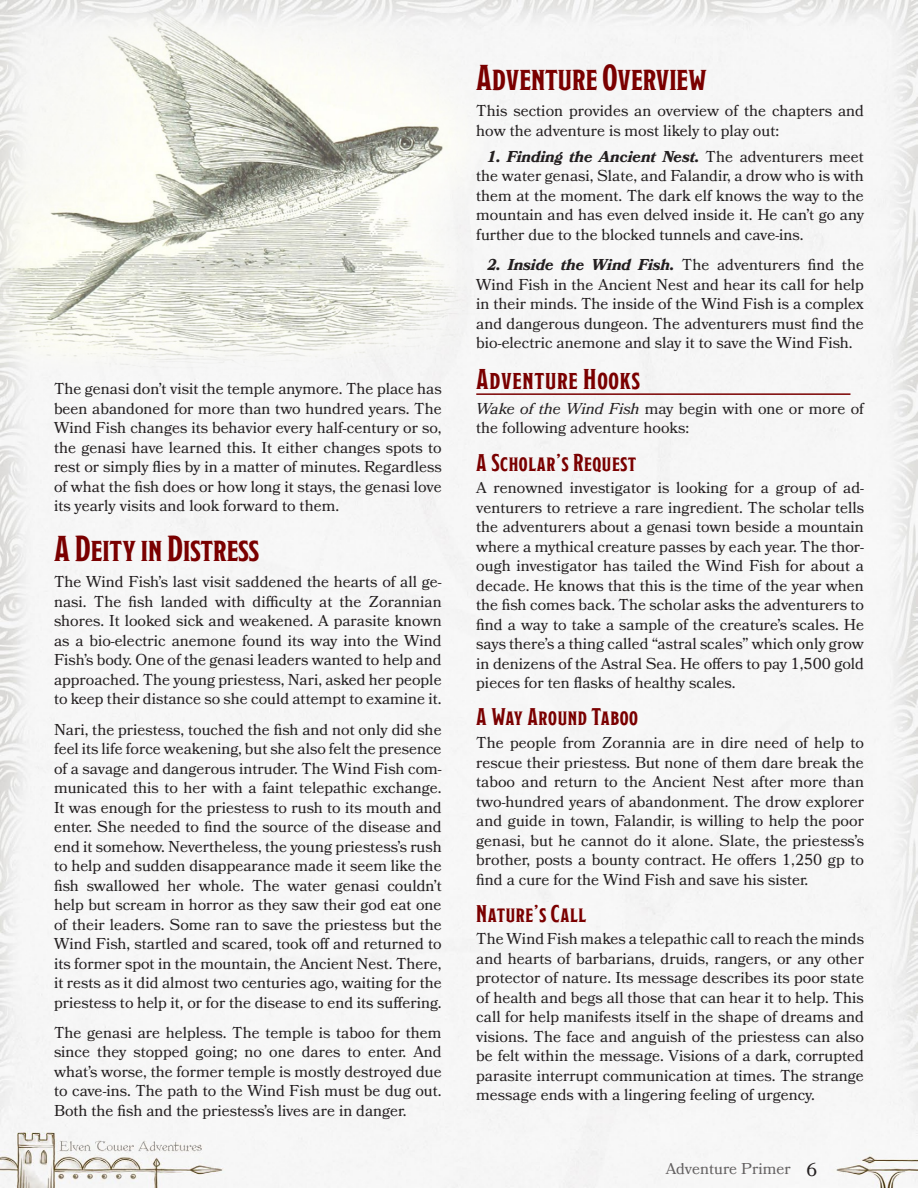
<style>
.page{position:relative;width:918px;height:1188px;background:#f6f6f6}
.page>*{position:absolute;margin:0;border:0;box-sizing:border-box;transform-origin:0 0}
.Heading_1{font:36px "Modesto Condensed";color:#7a0000}
.Heading_2{font:700 28.5px "Modesto Condensed";letter-spacing:.025em;color:#7a0000}
.Heading_3{font:700 24px "Modesto Condensed";letter-spacing:.025em;color:#7a0000}
.Core_Body{font:15.75px/19.5px "Bookmania";color:#231f20;text-align:justify}
.Inline_Subhead{font:15.75px/19.5px "Bookmania";color:#231f20;text-align:justify}
.s1{font-weight:700;font-style:italic}
.s2{font-style:italic}
.s3{font-size:18.6px}
</style>
<div class="page">
<img style="left:0;top:0;width:505px;height:382px">
<hr style="left:476px;top:393px;width:374px;height:2px;background:#7a0000">
<p class="Core_Body" style="left:54px;top:379px;width:389px">The genasi don’t visit the temple anymore. The place has been abandoned for more than two hundred years. The Wind Fish changes its behavior every half-century or so, the genasi have learned this. It either changes spots to rest or simply flies by in a matter of minutes. Regardless of what the fish does or how long it stays, the genasi love its yearly visits and look forward to them.</p>
<p class="Heading_1" style="left:54px;top:531px;width:207px">A Deity in Distress</p>
<p class="Core_Body" style="left:54px;top:572px;width:389px">The Wind Fish’s last visit saddened the hearts of all ge&shy;nasi. The fish landed with difficulty at the Zorannian shores. It looked sick and weakened. A parasite known as a bio-electric anemone found its way into the Wind Fish’s body. One of the genasi leaders wanted to help and approached. The young priestess, Nari, asked her people to keep their distance so she could attempt to examine it.</p>
<p class="Core_Body" style="left:54px;top:719px;width:389px">Nari, the priestess, touched the fish and not only did she feel its life force weakening, but she also felt the presence of a savage and dangerous intruder. The Wind Fish com&shy;municated this to her with a faint telepathic exchange.<br>It was enough for the priestess to rush to its mouth and enter. She needed to find the source of the disease and end it somehow. Nevertheless, the young priestess’s rush to help and sudden disappearance made it seem like the fish swallowed her whole. The water genasi couldn’t help but scream in horror as they saw their god eat one of their leaders. Some ran to save the priestess but the Wind Fish, startled and scared, took off and returned to its former spot in the mountain, the Ancient Nest. There, it rests as it did almost two centuries ago, waiting for the priestess to help it, or for the disease to end its suffering.</p>
<p class="Core_Body" style="left:54px;top:1023px;width:389px">The genasi are helpless. The temple is taboo for them since they stopped going; no one dares to enter. And what’s worse, the former temple is mostly destroyed due to cave-ins. The path to the Wind Fish must be dug out.<br>Both the fish and the priestess’s lives are in danger.</p>
<p class="Heading_1" style="left:476px;top:59px;width:232px">Adventure Overview</p>
<p class="Core_Body" style="left:476px;top:101px;width:389px">This section provides an overview of the chapters and how the adventure is most likely to play out:</p>
<p class="Inline_Subhead" style="left:476px;top:147px;width:389px;text-indent:11px"><span class="s1">1. Finding the Ancient Nest.</span> The adventurers meet the water genasi, Slate, and Falandir, a drow who is with them at the moment. The dark elf knows the way to the mountain and has even delved inside it. He can’t go any further due to the blocked tunnels and cave-ins.</p>
<p class="Inline_Subhead" style="left:476px;top:255px;width:389px;text-indent:11px"><span class="s1">2. Inside the Wind Fish.</span> The adventurers find the Wind Fish in the Ancient Nest and hear its call for help in their minds. The inside of the Wind Fish is a complex and dangerous dungeon. The adventurers must find the bio-electric anemone and slay it to save the Wind Fish.</p>
<p class="Heading_2" style="left:476px;top:365px;width:165px">Adventure Hooks</p>
<p class="Core_Body" style="left:476px;top:399px;width:389px"><span class="s2">Wake of the Wind Fish</span> may begin with one or more of the following adventure hooks:</p>
<p class="Heading_3" style="left:476px;top:450px;width:162px">A Scholar’s Request</p>
<p class="Core_Body" style="left:476px;top:478px;width:389px">A renowned investigator is looking for a group of ad&shy;venturers to retrieve a rare ingredient. The scholar tells the adventurers about a genasi town beside a mountain where a mythical creature passes by each year. The thor&shy;ough investigator has tailed the Wind Fish for about a decade. He knows that this is the time of the year when the fish comes back. The scholar asks the adventurers to find a way to take a sample of the creature’s scales. He says there’s a thing called “astral scales” which only grow in denizens of the Astral Sea. He offers to pay 1,500 gold pieces for ten flasks of healthy scales.</p>
<p class="Heading_3" style="left:476px;top:705px;width:163px">A Way Around Taboo</p>
<p class="Core_Body" style="left:476px;top:733px;width:389px">The people from Zorannia are in dire need of help to rescue their priestess. But none of them dare break the taboo and return to the Ancient Nest after more than two-hundred years of abandonment. The drow explorer and guide in town, Falandir, is willing to help the poor genasi, but he cannot do it alone. Slate, the priestess’s brother, posts a bounty contract. He offers 1,250 gp to find a cure for the Wind Fish and save his sister.</p>
<p class="Heading_3" style="left:476px;top:901px;width:111px">Nature’s Call</p>
<p class="Core_Body" style="left:476px;top:929px;width:389px">The Wind Fish makes a telepathic call to reach the minds and hearts of barbarians, druids, rangers, or any other protector of nature. Its message describes its poor state of health and begs all those that can hear it to help. This call for help manifests itself in the shape of dreams and visions. The face and anguish of the priestess can also be felt within the message. Visions of a dark, corrupted parasite interrupt communication at times. The strange message ends with a lingering feeling of urgency.</p>
<p class="Core_Body" style="left:666px;top:1159px;width:153px">Adventure Primer <span class="s3">6</span></p>
</div>
